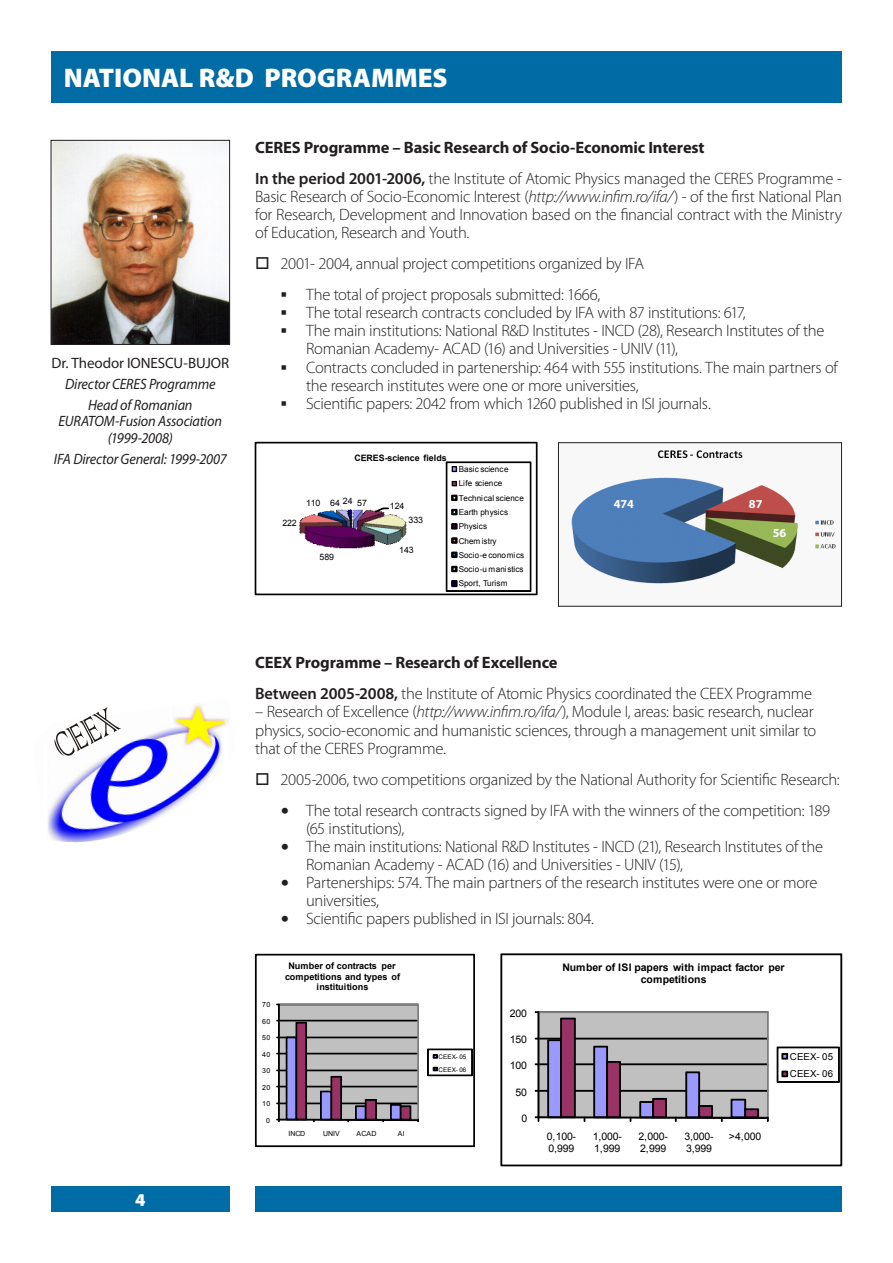
<style>
.page{position:relative;width:893px;height:1263px;background:#fff}
.page>*{position:absolute;margin:0;border:0;box-sizing:border-box;transform-origin:0 0}
.t1{font:900 27px "Myriad Pro";color:#fff}
.t2{font:900 18px "Myriad Pro";color:#fff}
.t3{font:300 16.5px/18.1px "Myriad Pro";letter-spacing:-.02em;color:#231f20}
.t4{font:700 16.5px/30.9px "Myriad Pro";letter-spacing:-.01em;color:#231f20}
.t5{font:italic 15px/20.7px "Myriad Pro";letter-spacing:-.01em;color:#231f20;text-align:center;scale:.95 1}
.t6{font:15px "Myriad Pro";letter-spacing:-.005em;color:#231f20}
.t7{font:700 12.15px "Myriad Pro";color:#fff}
.t8{font:10.5px/12px "Arial";letter-spacing:-.02em;color:#000}
.t9{font:700 10.5px/12px "Arial";letter-spacing:.005em;color:#000;text-align:center}
.t10{font:9.6px/17.2px "Arial";letter-spacing:.015em;color:#000}
.t11{font:700 9.15px/10.5px "Arial";letter-spacing:.005em;color:#000;text-align:center}
.t12{font:8.85px "Arial";color:#000}
.t13{font:700 8.85px "Arial";color:#000}
.t14{font:8.1px/14.2px "Arial";color:#000}
.t15{font:7.05px "Arial";letter-spacing:.035em;color:#000}
.t16{font:6.3px/13px "Arial";color:#000}
.s1{font-weight:600}
.s2{font-weight:300}
.s3{font-style:italic}
.s4{font-weight:700}
.s5{font-family:"Verdana";font-weight:400}
</style>
<div class="page">
<img style="left:54px;top:704px;width:167px;height:87px">
<svg style="left:168px;top:705px;width:6px;height:23px"></svg>
<svg style="left:221px;top:718px;width:7px;height:35px"></svg>
<svg style="left:48px;top:791px;width:147px;height:52px"></svg>
<svg style="left:55px;top:707px;width:66px;height:49px"></svg>
<svg style="left:255px;top:954px;width:220px;height:192px"></svg>
<svg style="left:501px;top:954px;width:341px;height:212px"></svg>
<div style="left:51px;top:51px;width:791px;height:51px;background:#006ca5"></div>
<div style="left:51px;top:1186px;width:179px;height:26px;background:#006ca5"></div>
<img style="left:53px;top:142px;width:175px;height:201px">
<div style="left:51px;top:140px;width:179px;height:205px;border:1px solid #231f20"></div>
<svg style="left:255px;top:442px;width:282px;height:153px"></svg>
<img style="left:571px;top:450px;width:265px;height:134px">
<div style="left:558px;top:442px;width:284px;height:165px;border:1px solid #231f20"></div>
<div style="left:255px;top:1186px;width:587px;height:26px;background:#006ca5"></div>
<h1 class="t1" style="left:64px;top:62px;width:385px">NATIONAL R&amp;D PROGRAMMES</h1>
<p class="t6" style="left:51px;top:354px;width:179px">Dr. Theodor IONESCU-BUJOR</p>
<p class="t5" style="left:65px;top:374px;width:160px">Director CERES Programme<br>Head of Romanian</p>
<p class="t5" style="left:59px;top:413px;width:173px;line-height:16.5px">EURATOM-Fusion Association (1999-2008)</p>
<p class="t5" style="left:54px;top:448px;width:183px">IFA Director General: 1999-2007</p>
<p class="t4" style="left:255px;top:131px;width:588px">CERES Programme – Basic Research of Socio-Economic Interest<br><span class="s1">In the period 2001-2006,</span> <span class="s2">the Institute of Atomic Physics managed the CERES Programme -</span></p>
<p class="t3" style="left:255px;top:187px;width:588px;text-align:justify">Basic Research of Socio-Economic Interest (<span class="s3">http://www.infim.ro/ifa/</span>) - of the first National Plan for Research, Development and Innovation based on the financial contract with the Ministry of Education, Research and Youth.</p>
<p class="t3" style="left:255px;top:255px;width:391px">□ 2001- 2004, annual project competitions organized by IFA</p>
<p class="t3" style="left:281px;top:286px;width:321px">▪ The total of project proposals submitted: 1666,</p>
<p class="t3" style="left:281px;top:304px;width:466px">▪ The total research contracts concluded by IFA with 87 institutions: 617,</p>
<p class="t3" style="left:306px;top:322px;width:520px;text-indent:-26px">▪ The main institutions: National R&amp;D Institutes - INCD (28), Research Institutes of the<br>Romanian Academy- ACAD (16) and Universities - UNIV (11),</p>
<p class="t3" style="left:306px;top:358px;width:533px;text-indent:-26px">▪ Contracts concluded in partenership: 464 with 555 institutions. The main partners of the research institutes were one or more universities,</p>
<p class="t3" style="left:281px;top:394px;width:432px">▪ Scientific papers: 2042 from which 1260 published in ISI journals.</p>
<p class="t13" style="left:354px;top:452px;width:94px">CERES-science fields</p>
<p class="t12" style="left:282px;top:517px;width:16px">222</p>
<p class="t12" style="left:306px;top:497px;width:48px">110 64 24</p>
<p class="t12" style="left:357px;top:497px;width:11px">57</p>
<p class="t12" style="left:320px;top:551px;width:16px">589</p>
<p class="t12" style="left:390px;top:500px;width:16px">124</p>
<p class="t12" style="left:409px;top:514px;width:16px">333</p>
<p class="t12" style="left:399px;top:544px;width:16px">143</p>
<p class="t14" style="left:459px;top:462px;width:67px">Basic science<br>Life science<br>Technical science<br>Earth physics<br>Physics<br>Chem istry<br>Socio-e conomics<br>Socio-u manistics<br>Sport, Turism</p>
<p class="t7" style="left:614px;top:496px;width:22px">474</p>
<p class="t7" style="left:749px;top:496px;width:15px">87</p>
<p class="t7" style="left:773px;top:525px;width:15px">56</p>
<p class="t2" style="left:135px;top:1190px;width:12px">4</p>
<p class="t3" style="left:255px;top:648px;width:559px;line-height:30.9px"><span class="s4">CEEX Programme – Research of Excellence<br></span><span class="s1">Between 2005-2008,</span> the Institute of Atomic Physics coordinated the CEEX Programme</p>
<p class="t3" style="left:255px;top:703px;width:563px">– Research of Excellence (<span class="s3">http://www.infim.ro/ifa/</span>), Module I, areas: basic research, nuclear physics, socio-economic and humanistic sciences, through a management unit similar to that of the CERES Programme.</p>
<p class="t3" style="left:255px;top:770px;width:586px">□ 2005-2006, two competitions organized by the National Authority for Scientific Research:</p>
<p class="t3" style="left:306px;top:801px;width:526px;text-indent:-26px"><span class="s5">•</span> The total research contracts signed by IFA with the winners of the competition: 189 (65 institutions),</p>
<p class="t3" style="left:306px;top:837px;width:518px;text-indent:-26px"><span class="s5">•</span> The main institutions: National R&amp;D Institutes - INCD (21), Research Institutes of the<br>Romanian Academy - ACAD (16) and Universities - UNIV (15),</p>
<p class="t3" style="left:306px;top:874px;width:513px;text-indent:-26px"><span class="s5">•</span> Partenerships: 574. The main partners of the research institutes were one or more universities,</p>
<p class="t3" style="left:281px;top:910px;width:315px"><span class="s5">•</span> Scientific papers published in ISI journals: 804.</p>
<p class="t15" style="left:262px;top:1000px;width:10px">70</p>
<p class="t15" style="left:262px;top:1017px;width:10px">60</p>
<p class="t15" style="left:262px;top:1033px;width:10px">50</p>
<p class="t15" style="left:262px;top:1050px;width:10px">40</p>
<p class="t15" style="left:262px;top:1066px;width:10px">30</p>
<p class="t15" style="left:262px;top:1082px;width:10px">20</p>
<p class="t15" style="left:262px;top:1099px;width:10px">10</p>
<p class="t15" style="left:266px;top:1115px;width:5px">0</p>
<p class="t11" style="left:285px;top:961px;width:116px">Number of contracts per competitions and types of instituitions</p>
<p class="t15" style="left:288px;top:1128px;width:18px">INCD</p>
<p class="t15" style="left:323px;top:1128px;width:18px">UNIV</p>
<p class="t15" style="left:357px;top:1128px;width:21px">ACAD</p>
<p class="t15" style="left:398px;top:1128px;width:8px">AI</p>
<p class="t16" style="left:438px;top:1050px;width:30px">CEEX- 05<br>CEEX- 06</p>
<p class="t8" style="left:510px;top:1007px;width:19px">200</p>
<p class="t8" style="left:510px;top:1033px;width:19px">150</p>
<p class="t8" style="left:510px;top:1060px;width:19px">100</p>
<p class="t8" style="left:515px;top:1086px;width:13px">50</p>
<p class="t8" style="left:522px;top:1112px;width:7px">0</p>
<p class="t9" style="left:563px;top:961px;width:224px">Number of ISI papers with impact factor per competitions</p>
<p class="t8" style="left:547px;top:1130px;width:31px">0,100-<br>0,999</p>
<p class="t8" style="left:593px;top:1130px;width:31px">1,000-<br>1,999</p>
<p class="t8" style="left:639px;top:1130px;width:31px">2,000-<br>2,999</p>
<p class="t8" style="left:684px;top:1130px;width:31px">3,000-<br>3,999</p>
<p class="t8" style="left:729px;top:1130px;width:34px">&gt;4,000</p>
<p class="t10" style="left:790px;top:1048px;width:45px">CEEX- 05<br>CEEX- 06</p>
</div>
